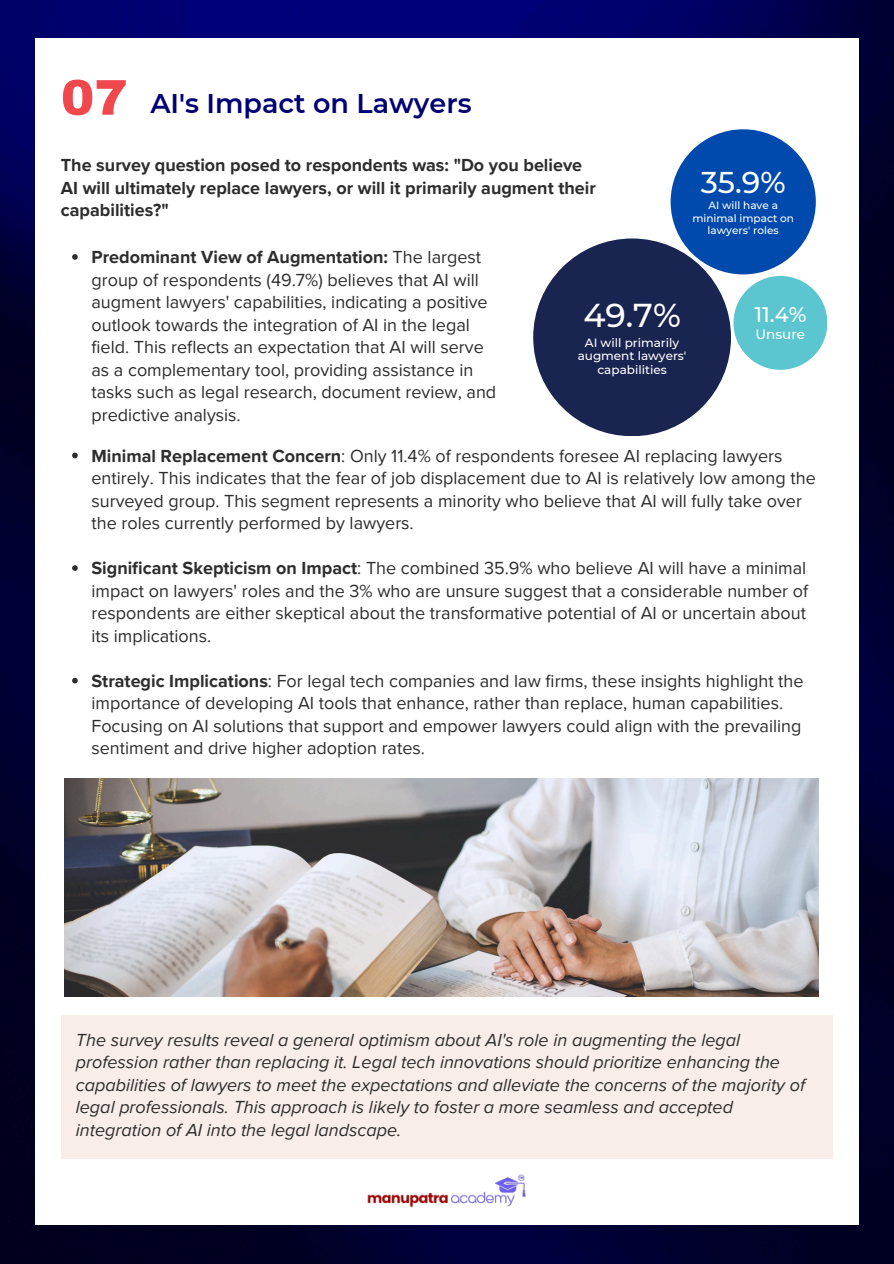
<style>
.page{position:relative;width:894px;height:1264px;background:#fff}
.page>*{position:absolute;margin:0;border:0;box-sizing:border-box;transform-origin:0 0}
.t1{font:900 50.25px "Archivo";color:#f1484d}
.t2{font:500 33px "Montserrat";color:#fff}
.t3{font:500 30px "Montserrat";color:#fff}
.t4{font:600 27px "Montserrat";color:#010075}
.t5{font:500 21px "Montserrat";color:#fff}
.t6{font:18px/22.5px "Proxima Nova";color:#2d2d2d}
.t7{font:italic 18px/22.5px "Proxima Nova";color:#2d2d2d}
.t8{font:700 18px/22.5px "Proxima Nova";color:#2d2d2d}
.t9{font:500 13.5px "Montserrat";color:#fff}
.t10{font:500 12px/13.5px "Montserrat";color:#fff;text-align:center}
.t11{font:500 10.5px/12.3px "Montserrat";color:#fff;text-align:center}
.s1{font-weight:700}
</style>
<div class="page">
<img style="left:0;top:0;width:893px;height:1263px">
<div style="left:35px;top:38px;width:823px;height:1186px;background:#fff"></div>
<div style="left:670px;top:129px;width:145px;height:145px;background:#004aad;border-radius:50%"></div>
<div style="left:733px;top:276px;width:94px;height:94px;background:#5cc6d0;border-radius:50%"></div>
<div style="left:533px;top:238px;width:197px;height:198px;background:#192550;border-radius:50%"></div>
<img style="left:64px;top:778px;width:754px;height:218px">
<svg style="left:72px;top:254px;width:6px;height:6px"></svg>
<svg style="left:72px;top:452px;width:6px;height:6px"></svg>
<svg style="left:72px;top:565px;width:6px;height:6px"></svg>
<svg style="left:72px;top:677px;width:6px;height:6px"></svg>
<div style="left:61px;top:1015px;width:771px;height:143px;background:#f8ede8"></div>
<img style="left:367px;top:1174px;width:159px;height:33px">
<p class="t1" style="left:61px;top:71px;width:68px">07</p>
<h4 class="t4" style="left:150px;top:87px;width:323px">AI's Impact on Lawyers</h4>
<h2 class="t8" style="left:61px;top:154px;width:536px">The survey question posed to respondents was: "Do you believe<br>AI will ultimately replace lawyers, or will it primarily augment their capabilities?"</h2>
<p class="t6" style="left:91px;top:246px;width:406px"><span class="s1">Predominant View of Augmentation:</span> The largest group of respondents (49.7%) believes that AI will augment lawyers' capabilities, indicating a positive outlook towards the integration of AI in the legal field. This reflects an expectation that AI will serve as a complementary tool, providing assistance in tasks such as legal research, document review, and predictive analysis.</p>
<p class="t6" style="left:91px;top:445px;width:725px"><span class="s1">Minimal Replacement Concern</span>: Only 11.4% of respondents foresee AI replacing lawyers entirely. This indicates that the fear of job displacement due to AI is relatively low among the surveyed group. This segment represents a minority who believe that AI will fully take over the roles currently performed by lawyers.</p>
<p class="t6" style="left:91px;top:557px;width:718px"><span class="s1">Significant Skepticism on Impact</span>: The combined 35.9% who believe AI will have a minimal impact on lawyers' roles and the 3% who are unsure suggest that a considerable number of respondents are either skeptical about the transformative potential of AI or uncertain about its implications.</p>
<p class="t6" style="left:91px;top:670px;width:713px"><span class="s1">Strategic Implications</span>: For legal tech companies and law firms, these insights highlight the importance of developing AI tools that enhance, rather than replace, human capabilities.<br>Focusing on AI solutions that support and empower lawyers could align with the prevailing sentiment and drive higher adoption rates.</p>
<p class="t3" style="left:700px;top:164px;width:86px">35.9%</p>
<h1 class="t11" style="left:692px;top:199px;width:103px">AI will have a minimal impact on lawyers' roles</h1>
<p class="t2" style="left:583px;top:295px;width:99px">49.7%</p>
<p class="t10" style="left:577px;top:335px;width:110px">AI will primarily augment lawyers' capabilities</p>
<p class="t5" style="left:754px;top:302px;width:54px">11.4%</p>
<p class="t9" style="left:755px;top:326px;width:51px">Unsure</p>
<p class="t7" style="left:76px;top:1028px;width:730px">The survey results reveal a general optimism about AI's role in augmenting the legal profession rather than replacing it. Legal tech innovations should prioritize enhancing the capabilities of lawyers to meet the expectations and alleviate the concerns of the majority of legal professionals. This approach is likely to foster a more seamless and accepted integration of AI into the legal landscape.</p>
</div>
